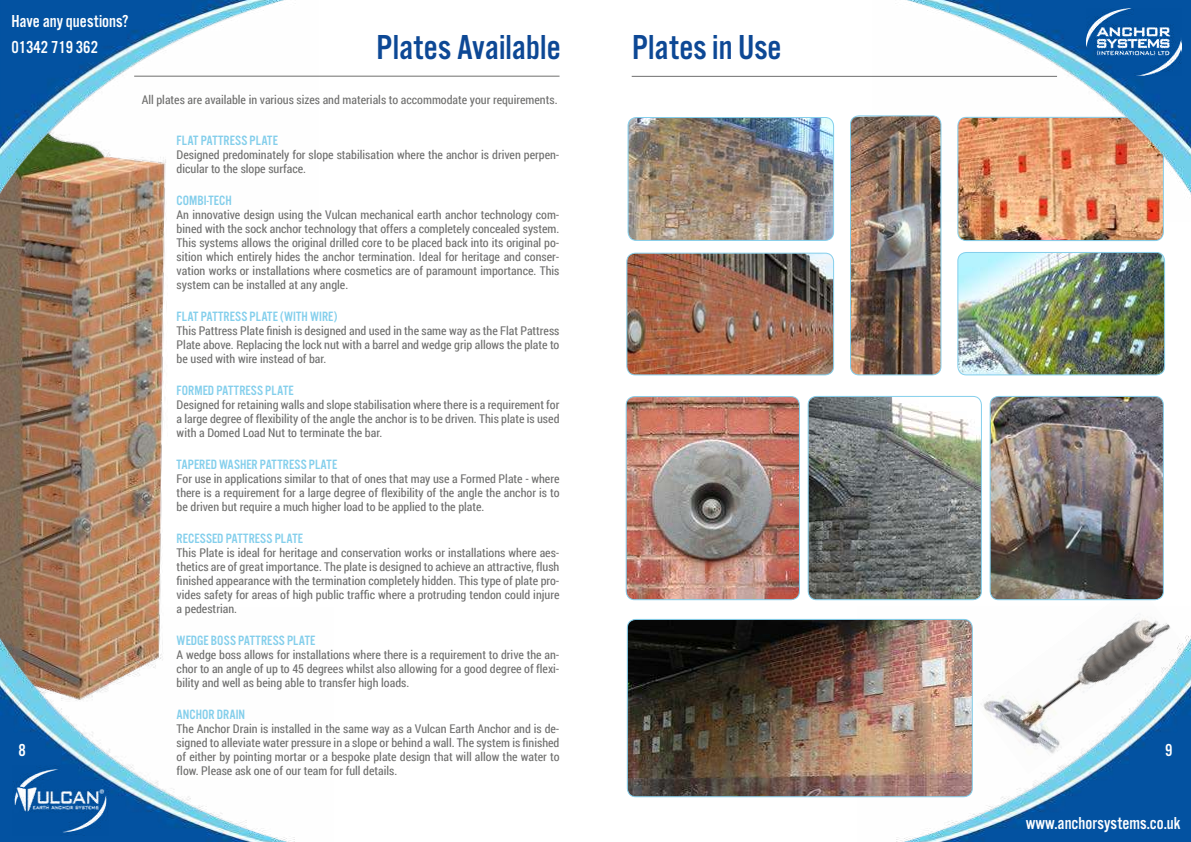
<style>
.page{position:relative;width:1191px;height:842px;background:#fff}
.page>*{position:absolute;margin:0;border:0;box-sizing:border-box;transform-origin:0 0}
.t1{font:36px "Alternate Got No 3 D";color:#0d4895}
.t2{font:18px/26px "Alternate Got No 3 D";color:#fff}
.t3{font:14px "Alternate Got No 3 D";letter-spacing:.005em;color:#84cfec}
.t4{font:12px/14px "Roboto Condensed";color:#6f6f6e;text-align:justify}
</style>
<div class="page">
<img style="left:958px;top:252px;width:206px;height:123px">
<div style="left:957px;top:252px;width:208px;height:123px;border:1px solid #84cfec;border-radius:9px"></div>
<img style="left:627px;top:253px;width:206px;height:122px">
<div style="left:626px;top:253px;width:208px;height:122px;border:1px solid #84cfec;border-radius:9px"></div>
<img style="left:958px;top:222px;width:205px;height:19px">
<img style="left:0;top:222px;width:165px;height:386px">
<img style="left:850px;top:117px;width:91px;height:258px">
<div style="left:850px;top:115px;width:91px;height:260px;border:1px solid #84cfec;border-radius:9px"></div>
<img style="left:629px;top:117px;width:204px;height:123px">
<div style="left:627px;top:117px;width:207px;height:124px;border:1px solid #84cfec;border-radius:9px"></div>
<hr style="left:134px;top:76px;width:425px;height:1px;background:#6f6f6e">
<hr style="left:631px;top:76px;width:426px;height:1px;background:#6f6f6e">
<img style="left:809px;top:396px;width:172px;height:204px">
<div style="left:807px;top:396px;width:174px;height:204px;border:1px solid #84cfec;border-radius:9px"></div>
<img style="left:991px;top:396px;width:172px;height:204px">
<div style="left:989px;top:396px;width:174px;height:204px;border:1px solid #84cfec;border-radius:9px"></div>
<img style="left:626px;top:397px;width:173px;height:203px">
<div style="left:626px;top:396px;width:174px;height:204px;border:1px solid #84cfec;border-radius:9px"></div>
<img style="left:627px;top:619px;width:231px;height:178px">
<div style="left:627px;top:619px;width:345px;height:178px;border:1px solid #84cfec;border-radius:9px"></div>
<img style="left:872px;top:0;width:319px;height:222px">
<img style="left:0;top:608px;width:295px;height:234px">
<img style="left:1086px;top:9px;width:95px;height:67px">
<img style="left:13px;top:766px;width:95px;height:70px">
<img style="left:0;top:0;width:319px;height:222px">
<img style="left:858px;top:611px;width:333px;height:231px">
<h2 class="t2" style="left:11px;top:9px;width:119px">Have any questions?<br>01342 719 362</h2>
<h2 class="t2" style="left:18px;top:738px;width:9px">8</h2>
<h1 class="t1" style="left:377px;top:34px;width:185px">Plates Available</h1>
<p class="t4" style="left:142px;top:92px;width:417px">All plates are available in various sizes and materials to accommodate your requirements.</p>
<p class="t3" style="left:177px;top:135px;width:103px">FLAT PATTRESS PLATE</p>
<p class="t4" style="left:177px;top:149px;width:384px">Designed predominately for slope stabilisation where the anchor is driven perpen&shy;dicular to the slope surface.</p>
<p class="t3" style="left:177px;top:195px;width:57px">COMBI-TECH</p>
<p class="t4" style="left:177px;top:209px;width:384px">An innovative design using the Vulcan mechanical earth anchor technology com&shy;bined with the sock anchor technology that offers a completely concealed system.<br>This systems allows the original drilled core to be placed back into its original po&shy;sition which entirely hides the anchor termination. Ideal for heritage and conser&shy;vation works or installations where cosmetics are of paramount importance. This system can be installed at any angle.</p>
<p class="t3" style="left:177px;top:311px;width:162px">FLAT PATTRESS PLATE (WITH WIRE)</p>
<p class="t4" style="left:177px;top:323px;width:384px">This Pattress Plate finish is designed and used in the same way as the Flat Pattress Plate above. Replacing the lock nut with a barrel and wedge grip allows the plate to be used with wire instead of bar.</p>
<p class="t3" style="left:177px;top:385px;width:118px">FORMED PATTRESS PLATE</p>
<p class="t4" style="left:177px;top:399px;width:384px">Designed for retaining walls and slope stabilisation where there is a requirement for a large degree of flexibility of the angle the anchor is to be driven. This plate is used with a Domed Load Nut to terminate the bar.</p>
<p class="t3" style="left:177px;top:459px;width:162px">TAPERED WASHER PATTRESS PLATE</p>
<p class="t4" style="left:177px;top:473px;width:384px">For use in applications similar to that of ones that may use a Formed Plate - where there is a requirement for a large degree of flexibility of the angle the anchor is to be driven but require a much higher load to be applied to the plate.</p>
<p class="t3" style="left:177px;top:533px;width:128px">RECESSED PATTRESS PLATE</p>
<p class="t4" style="left:177px;top:547px;width:384px">This Plate is ideal for heritage and conservation works or installations where aes&shy;thetics are of great importance. The plate is designed to achieve an attractive, flush finished appearance with the termination completely hidden. This type of plate pro&shy;vides safety for areas of high public traffic where a protruding tendon could injure a pedestrian.</p>
<p class="t3" style="left:177px;top:635px;width:140px">WEDGE BOSS PATTRESS PLATE</p>
<p class="t4" style="left:177px;top:649px;width:384px">A wedge boss allows for installations where there is a requirement to drive the an&shy;chor to an angle of up to 45 degrees whilst also allowing for a good degree of flexi&shy;bility and well as being able to transfer high loads.</p>
<p class="t3" style="left:177px;top:709px;width:70px">ANCHOR DRAIN</p>
<p class="t4" style="left:177px;top:723px;width:384px">The Anchor Drain is installed in the same way as a Vulcan Earth Anchor and is de&shy;signed to alleviate water pressure in a slope or behind a wall. The system is finished of either by pointing mortar or a bespoke plate design that will allow the water to flow. Please ask one of our team for full details.</p>
<h1 class="t1" style="left:632px;top:34px;width:151px">Plates in Use</h1>
<h2 class="t2" style="left:1165px;top:738px;width:9px">9</h2>
<h2 class="t2" style="left:1025px;top:811px;width:156px">www.anchorsystems.co.uk</h2>
</div>
